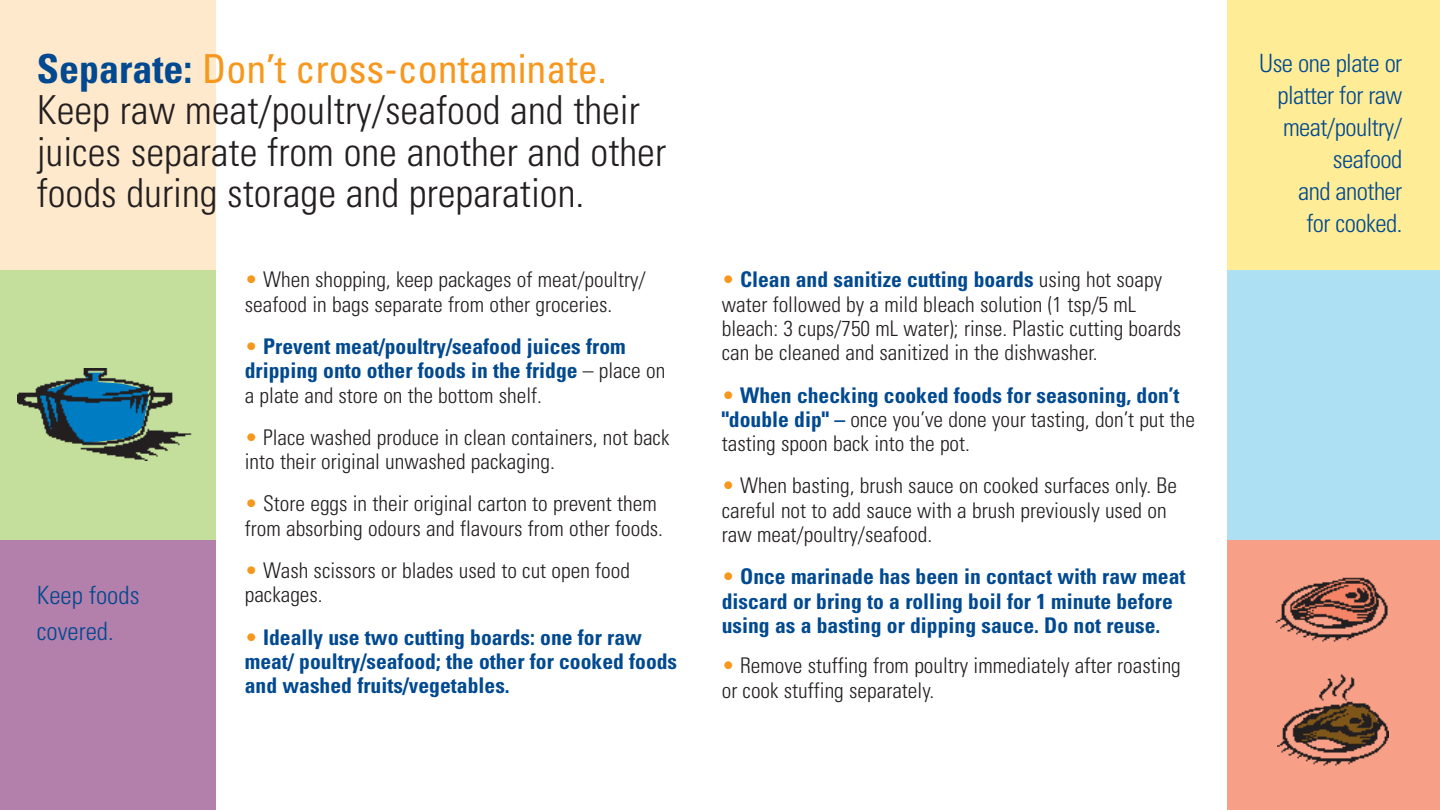
<style>
.page{position:relative;width:1440px;height:810px;background:#fff}
.page>*{position:absolute;margin:0;border:0;box-sizing:border-box;transform-origin:0 0}
.t1{font:300 condensed 40px/41.4px "Univers";color:#231f20}
.t2{font:300 condensed 25.2px/32px "Univers";letter-spacing:-.02em;color:#014990;text-align:right}
.t3{font:300 condensed 25.2px/36px "Univers";color:#014990}
.t4{font:300 condensed 21.6px/24.2px "Univers";color:#231f20}
.t5{font:700 condensed 21.6px/24.2px "Univers";color:#014990}
.s1{font-weight:700;color:#014990}
.s2{font-weight:400;color:#f7971d}
.s3{color:#f7971d}
.s4{font-weight:300;color:#f7971d}
.s5{font-weight:300;color:#231f20}
</style>
<div class="page">
<div style="left:0;top:0;width:216px;height:270px;background:#fee9cc"></div>
<div style="left:0;top:270px;width:216px;height:270px;background:#c4df9b"></div>
<div style="left:0;top:540px;width:216px;height:270px;background:#b37fab"></div>
<img style="left:18px;top:369px;width:174px;height:92px">
<div style="left:1227px;top:0;width:213px;height:270px;background:#ffec96"></div>
<div style="left:1227px;top:270px;width:213px;height:270px;background:#ade0f3"></div>
<div style="left:1227px;top:540px;width:213px;height:270px;background:#f7a087"></div>
<img style="left:1277px;top:674px;width:112px;height:92px">
<img style="left:1275px;top:577px;width:113px;height:65px">
<h1 class="t1" style="left:37px;top:52px;width:631px"><span class="s1">Separate:</span> <span class="s2">Don’t cross-contaminate.<br></span>Keep raw meat/poultry/seafood and their juices separate from one another and other foods during storage and preparation.</h1>
<p class="t3" style="left:37px;top:580px;width:104px">Keep foods covered.</p>
<p class="t4" style="left:245px;top:270px;width:402px"><span class="s3">•</span> When shopping, keep packages of meat/poultry/ seafood in bags separate from other groceries.</p>
<p class="t5" style="left:245px;top:336px;width:422px"><span class="s4">•</span> Prevent meat/poultry/seafood juices from dripping onto other foods in the fridge <span class="s5">– place on a plate and store on the bottom shelf.</span></p>
<p class="t4" style="left:245px;top:427px;width:426px"><span class="s3">•</span> Place washed produce in clean containers, not back into their original unwashed packaging.</p>
<p class="t4" style="left:245px;top:494px;width:420px"><span class="s3">•</span> Store eggs in their original carton to prevent them from absorbing odours and flavours from other foods.</p>
<p class="t4" style="left:245px;top:560px;width:387px"><span class="s3">•</span> Wash scissors or blades used to cut open food packages.</p>
<p class="t5" style="left:245px;top:627px;width:434px"><span class="s4">•</span> Ideally use two cutting boards: one for raw meat/ poultry/seafood; the other for cooked foods and washed fruits/vegetables.</p>
<p class="t4" style="left:722px;top:270px;width:461px"><span class="s3">•</span> <span class="s1">Clean and sanitize cutting boards</span> using hot soapy water followed by a mild bleach solution (1 tsp/5 mL bleach: 3 cups/750 mL water); rinse. Plastic cutting boards can be cleaned and sanitized in the dishwasher.</p>
<p class="t4" style="left:722px;top:385px;width:475px"><span class="s3">•</span> <span class="s1">When checking cooked foods for seasoning, don’t "double dip" –</span> once you’ve done your tasting, don’t put the tasting spoon back into the pot.</p>
<p class="t4" style="left:722px;top:476px;width:457px"><span class="s3">•</span> When basting, brush sauce on cooked surfaces only. Be careful not to add sauce with a brush previously used on raw meat/poultry/seafood.</p>
<p class="t5" style="left:722px;top:566px;width:465px"><span class="s4">•</span> Once marinade has been in contact with raw meat discard or bring to a rolling boil for 1 minute before using as a basting or dipping sauce. Do not reuse.</p>
<p class="t4" style="left:722px;top:656px;width:461px"><span class="s3">•</span> Remove stuffing from poultry immediately after roasting or cook stuffing separately.</p>
<p class="t2" style="left:1259px;top:50px;width:145px">Use one plate or platter for raw meat/poultry/ seafood<br>and another<br>for cooked.</p>
</div>
